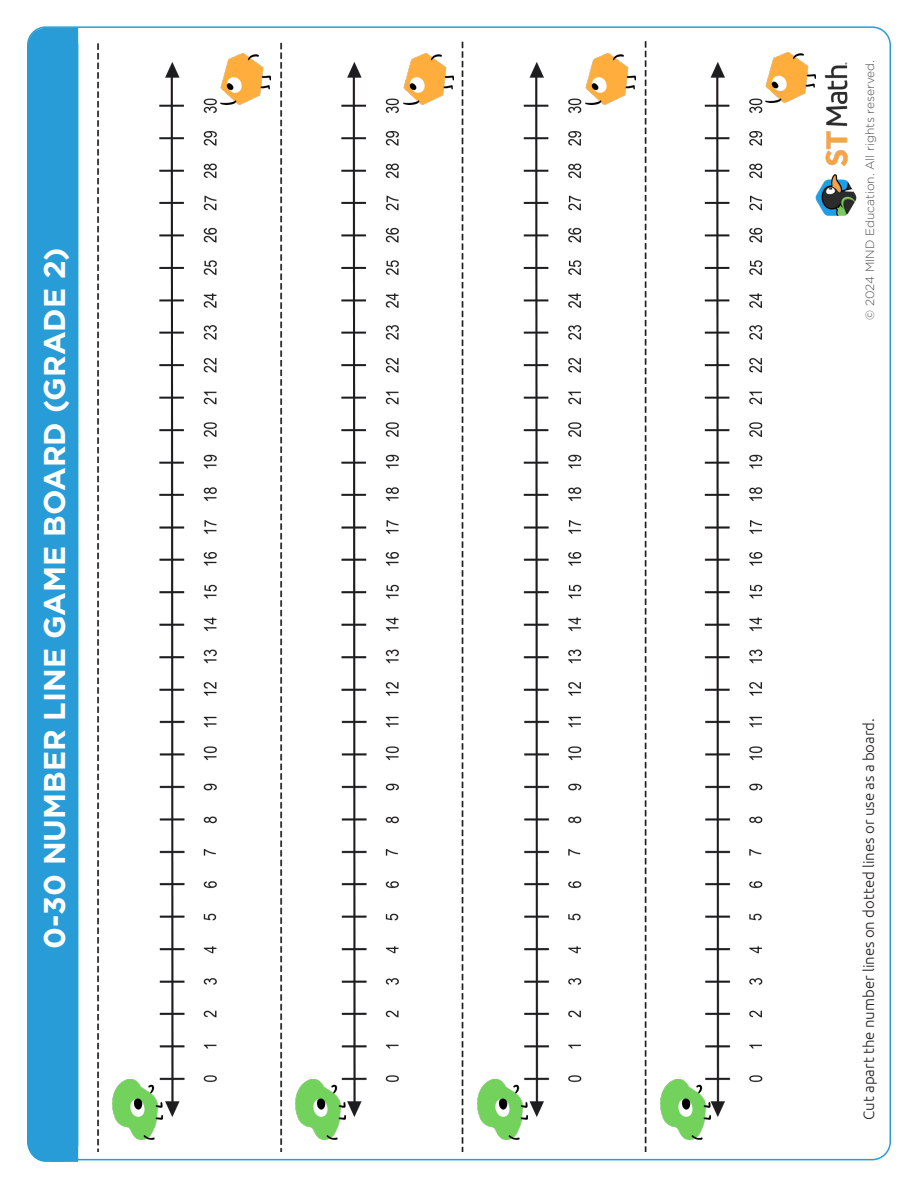
<style>
.page{position:relative;width:918px;height:1188px;background:#fff}
.page>*{position:absolute;margin:0;border:0;box-sizing:border-box;transform-origin:0 0}
.t1{font:700 30px "Gotham";color:#fff}
.t2{font:300 15px "Ubuntu";color:#231f20}
.t3{font:300 12px "Gotham";color:#505154}
</style>
<div class="page">
<img style="left:98px;top:42px;width:668px;height:1110px">
<div style="left:28px;top:28px;width:50px;height:1134px;background:#289cd7;border-radius:18px"></div>
<img style="left:815px;top:62px;width:42px;height:154px">
<div style="left:51px;top:28px;width:27px;height:1134px;background:#289cd7"></div>
<img style="left:220px;top:54px;width:51px;height:50px">
<img style="left:404px;top:54px;width:50px;height:50px">
<img style="left:585px;top:54px;width:51px;height:50px">
<img style="left:766px;top:52px;width:50px;height:51px">
<img style="left:113px;top:1080px;width:50px;height:60px">
<img style="left:295px;top:1080px;width:50px;height:60px">
<img style="left:478px;top:1080px;width:50px;height:60px">
<img style="left:660px;top:1080px;width:50px;height:60px">
<p class="t1" style="left:35px;top:949px;width:703px;rotate:-90deg">0-30 NUMBER LINE GAME BOARD (GRADE 2)</p>
<p class="t3" style="left:862px;top:320px;width:261px;rotate:-90deg">© 2024 MIND Education. All rights reserved.</p>
<p class="t2" style="left:860px;top:1120px;width:403px;rotate:-90deg">Cut apart the number lines on dotted lines or use as a board.</p>
</div>
